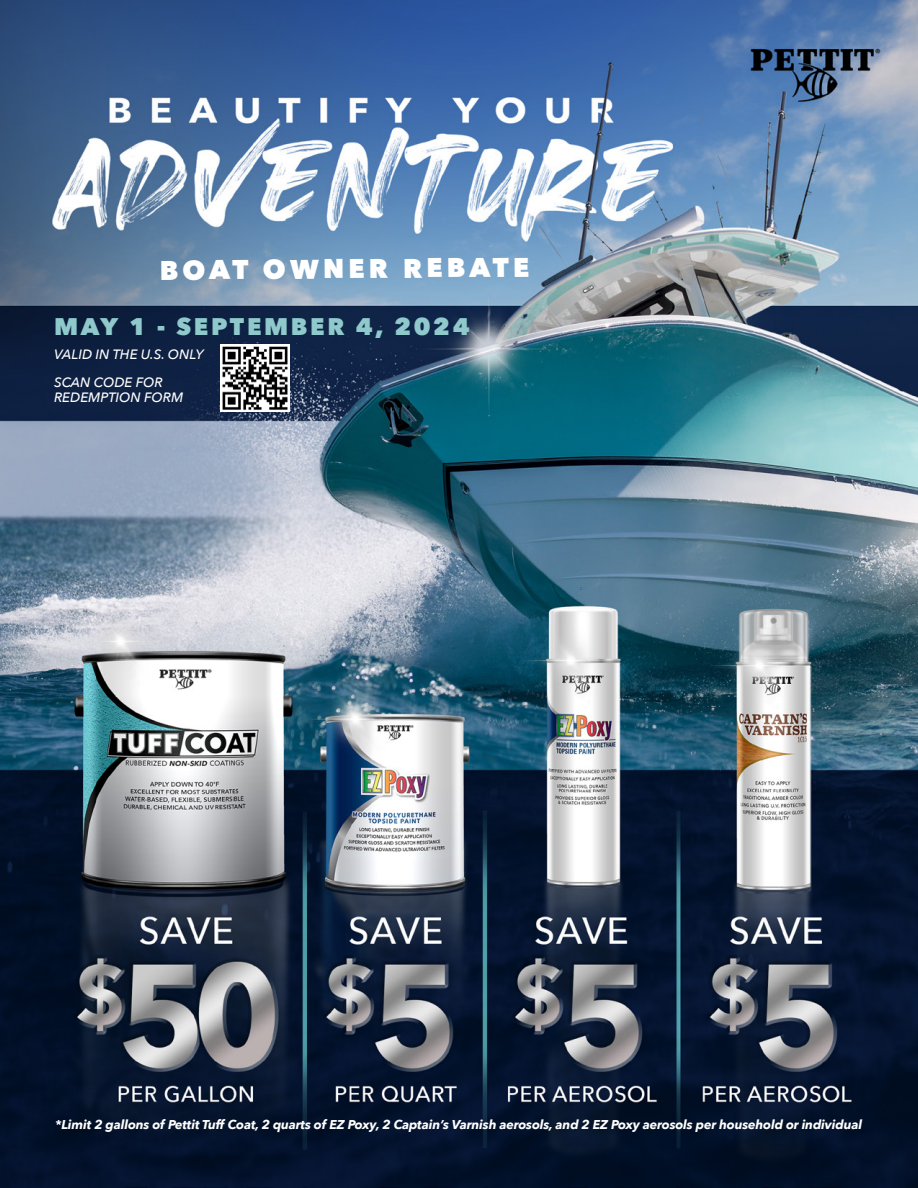
<style>
.page{position:relative;width:918px;height:1188px;background:#fff}
.page>*{position:absolute;margin:0;border:0;box-sizing:border-box;transform-origin:0 0}
.t1{font:800 27px "Avenir Next";color:#fff}
.t2{font:800 24px "Avenir Next";letter-spacing:.11em;color:#8fc9cb}
.t3{font:italic 500 13.5px "Avenir Next";color:#fff}
.t4{font:italic 700 12.75px "Avenir Next";letter-spacing:-.01em;color:#fff}
</style>
<div class="page">
<img style="left:0;top:0;width:918px;height:1188px">
<img style="left:220px;top:345px;width:69px;height:67px">
<p class="t1" style="left:159px;top:255px;width:371px;rotate:-1deg">BOAT OWNER REBATE</p>
<p class="t2" style="left:54px;top:312px;width:417px">MAY 1 - SEPTEMBER 4, 2024</p>
<p class="t3" style="left:54px;top:343px;width:151px">VALID IN THE U.S. ONLY</p>
<p class="t3" style="left:54px;top:371px;width:110px">SCAN CODE FOR</p>
<p class="t3" style="left:54px;top:386px;width:131px">REDEMPTION FORM</p>
<p class="t4" style="left:55px;top:1114px;width:808px">*Limit 2 gallons of Pettit Tuff Coat, 2 quarts of EZ Poxy, 2 Captain’s Varnish aerosols, and 2 EZ Poxy aerosols per household or individual</p>
</div>
